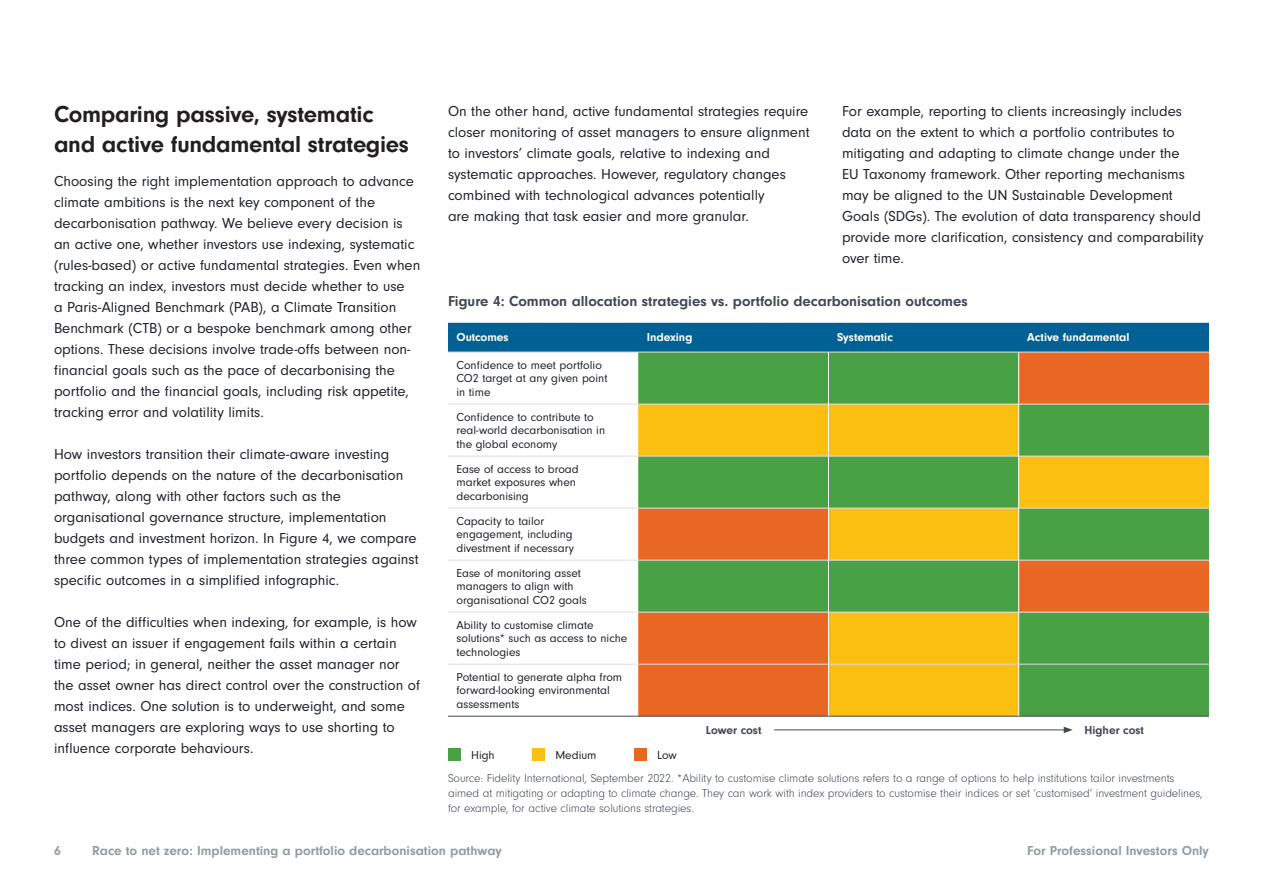
<style>
.page{position:relative;width:1263px;height:893px;background:#fff}
.page>*{position:absolute;margin:0;border:0;box-sizing:border-box;transform-origin:0 0}
._16PT_HEADING_1{font:700 24px/30px "Neuzeit Gro";letter-spacing:-.01em;color:#231f20}
.Copy{font:15px/21px "Neuzeit Gro";color:#1e2229}
.Chart_heading_2{font:700 15px "Neuzeit Gro";color:#404855}
.t1{font:700 13.5px "Neuzeit Gro";color:#949ba5}
.Copy-2{font:12px/13.5px "Neuzeit Gro";color:#1e2229}
.Chart_Source{font:300 12px/15px "Neuzeit Gro";letter-spacing:-.005em;color:#404855}
.Copy-3{font:700 12px "Neuzeit Gro";color:#fff}
.Copy-4{font:700 12px "Neuzeit Gro";color:#404855}
.s1{color:#fff}
</style>
<div class="page">
<div style="left:448px;top:323px;width:761px;height:29px;background:#016194"></div>
<svg style="left:638px;top:353px;width:571px;height:51px;fill:#49a145"></svg>
<svg style="left:638px;top:405px;width:571px;height:311px"></svg>
<hr style="left:448px;top:352px;width:190px;height:1px;background:#dddee0">
<hr style="left:638px;top:352px;width:190px;height:1px;background:#dddee0">
<hr style="left:828px;top:352px;width:191px;height:1px;background:#dddee0">
<hr style="left:1019px;top:352px;width:190px;height:1px;background:#dddee0">
<hr style="left:448px;top:404px;width:190px;height:1px;background:#dddee0">
<hr style="left:638px;top:404px;width:190px;height:1px;background:#dddee0">
<hr style="left:829px;top:404px;width:189px;height:1px;background:#dddee0">
<hr style="left:1019px;top:404px;width:190px;height:1px;background:#dddee0">
<hr style="left:448px;top:456px;width:190px;height:1px;background:#dddee0">
<hr style="left:638px;top:456px;width:190px;height:1px;background:#dddee0">
<hr style="left:829px;top:456px;width:189px;height:1px;background:#dddee0">
<hr style="left:1019px;top:456px;width:190px;height:1px;background:#dddee0">
<hr style="left:448px;top:508px;width:190px;height:1px;background:#dddee0">
<hr style="left:638px;top:508px;width:190px;height:1px;background:#dddee0">
<hr style="left:829px;top:508px;width:189px;height:1px;background:#dddee0">
<hr style="left:1019px;top:508px;width:190px;height:1px;background:#dddee0">
<hr style="left:448px;top:560px;width:190px;height:1px;background:#dddee0">
<hr style="left:638px;top:560px;width:190px;height:1px;background:#dddee0">
<hr style="left:829px;top:560px;width:189px;height:1px;background:#dddee0">
<hr style="left:1019px;top:560px;width:190px;height:1px;background:#dddee0">
<hr style="left:448px;top:612px;width:190px;height:1px;background:#dddee0">
<hr style="left:638px;top:612px;width:190px;height:1px;background:#dddee0">
<hr style="left:829px;top:612px;width:189px;height:1px;background:#dddee0">
<hr style="left:1019px;top:612px;width:190px;height:1px;background:#dddee0">
<hr style="left:448px;top:664px;width:190px;height:1px;background:#dddee0">
<hr style="left:638px;top:664px;width:190px;height:1px;background:#dddee0">
<hr style="left:829px;top:664px;width:189px;height:1px;background:#dddee0">
<hr style="left:1019px;top:664px;width:190px;height:1px;background:#dddee0">
<hr style="left:448px;top:716px;width:190px;height:1px;background:#404855">
<hr style="left:638px;top:716px;width:190px;height:1px;background:#404855">
<hr style="left:828px;top:716px;width:191px;height:1px;background:#404855">
<hr style="left:1019px;top:716px;width:190px;height:1px;background:#404855">
<hr style="left:828px;top:352px;width:1px;height:52px;background:#fff">
<hr style="left:1018px;top:352px;width:1px;height:52px;background:#fff">
<hr style="left:828px;top:404px;width:1px;height:52px;background:#fff">
<hr style="left:1018px;top:404px;width:1px;height:52px;background:#fff">
<hr style="left:828px;top:456px;width:1px;height:52px;background:#fff">
<hr style="left:1018px;top:456px;width:1px;height:52px;background:#fff">
<hr style="left:828px;top:508px;width:1px;height:52px;background:#fff">
<hr style="left:1018px;top:508px;width:1px;height:52px;background:#fff">
<hr style="left:828px;top:560px;width:1px;height:52px;background:#fff">
<hr style="left:1018px;top:560px;width:1px;height:52px;background:#fff">
<hr style="left:828px;top:612px;width:1px;height:52px;background:#fff">
<hr style="left:1018px;top:612px;width:1px;height:52px;background:#fff">
<hr style="left:828px;top:664px;width:1px;height:52px;background:#fff">
<hr style="left:1018px;top:664px;width:1px;height:52px;background:#fff">
<div style="left:448px;top:748px;width:13px;height:13px;background:#49a145"></div>
<div style="left:532px;top:748px;width:13px;height:13px;background:#fbbf12"></div>
<div style="left:634px;top:748px;width:13px;height:13px;background:#e86823"></div>
<hr style="left:774px;top:729px;width:292px;height:1px;background:#404855">
<svg style="left:1064px;top:727px;width:9px;height:6px"></svg>
<p class="_16PT_HEADING_1" style="left:54px;top:100px;width:356px">Comparing passive, systematic and active fundamental strategies</p>
<p class="Copy" style="left:54px;top:171px;width:368px">Choosing the right implementation approach to advance climate ambitions is the next key component of the decarbonisation pathway. We believe every decision is an active one, whether investors use indexing, systematic (rules-based) or active fundamental strategies. Even when tracking an index, investors must decide whether to use<br>a Paris-Aligned Benchmark (PAB), a Climate Transition Benchmark (CTB) or a bespoke benchmark among other options. These decisions involve trade-offs between non&shy;financial goals such as the pace of decarbonising the portfolio and the financial goals, including risk appetite, tracking error and volatility limits.</p>
<p class="Copy" style="left:54px;top:444px;width:366px">How investors transition their climate-aware investing portfolio depends on the nature of the decarbonisation pathway, along with other factors such as the organisational governance structure, implementation budgets and investment horizon. In Figure 4, we compare three common types of implementation strategies against specific outcomes in a simplified infographic.</p>
<p class="Copy" style="left:54px;top:612px;width:367px">One of the difficulties when indexing, for example, is how to divest an issuer if engagement fails within a certain time period; in general, neither the asset manager nor the asset owner has direct control over the construction of most indices. One solution is to underweight, and some asset managers are exploring ways to use shorting to influence corporate behaviours.</p>
<p class="Copy" style="left:448px;top:101px;width:363px">On the other hand, active fundamental strategies require closer monitoring of asset managers to ensure alignment to investors’ climate goals, relative to indexing and systematic approaches. However, regulatory changes combined with technological advances potentially<br>are making that task easier and more granular.</p>
<p class="Copy" style="left:842px;top:101px;width:363px">For example, reporting to clients increasingly includes data on the extent to which a portfolio contributes to mitigating and adapting to climate change under the<br>EU Taxonomy framework. Other reporting mechanisms may be aligned to the UN Sustainable Development Goals (SDGs). The evolution of data transparency should provide more clarification, consistency and comparability over time.</p>
<p class="Chart_heading_2" style="left:448px;top:292px;width:521px">Figure 4: Common allocation strategies vs. portfolio decarbonisation outcomes</p>
<p class="Copy-3" style="left:456px;top:331px;width:54px">Outcomes</p>
<p class="Copy-3" style="left:647px;top:331px;width:47px">Indexing</p>
<p class="Copy-3" style="left:837px;top:331px;width:57px">Systematic</p>
<p class="Copy-3" style="left:1027px;top:331px;width:104px">Active fundamental</p>
<p class="Copy-2" style="left:456px;top:358px;width:147px">Confidence to meet portfolio</p>
<p class="Copy-2" style="left:456px;top:372px;width:152px">CO2 target at any given point</p>
<p class="Copy-2" style="left:456px;top:385px;width:35px">in time</p>
<p class="Copy-2" style="left:456px;top:410px;width:139px">Confidence to contribute to</p>
<p class="Copy-2" style="left:456px;top:424px;width:150px">real-world decarbonisation in</p>
<p class="Copy-2" style="left:456px;top:437px;width:102px">the global economy</p>
<p class="Copy-2" style="left:456px;top:462px;width:124px">Ease of access to broad market exposures when</p>
<p class="Copy-2" style="left:456px;top:489px;width:74px">decarbonising</p>
<p class="Copy-2" style="left:456px;top:514px;width:89px">Capacity to tailor</p>
<p class="Copy-2" style="left:456px;top:528px;width:119px">engagement, including divestment if necessary</p>
<p class="Copy-2" style="left:456px;top:566px;width:132px">Ease of monitoring asset managers to align with organisational CO2 goals</p>
<p class="Copy-2" style="left:456px;top:618px;width:172px">Ability to customise climate solutions* such as access to niche technologies <span class="s1">Systematic</span></p>
<p class="Copy-2" style="left:456px;top:670px;width:167px">Potential to generate alpha from forward-looking environmental assessments</p>
<p class="Copy-2" style="left:471px;top:748px;width:25px">High</p>
<p class="Copy-2" style="left:555px;top:748px;width:43px">Medium</p>
<p class="Copy-2" style="left:657px;top:748px;width:21px">Low</p>
<p class="Copy-4" style="left:706px;top:723px;width:57px">Lower cost</p>
<p class="Copy-4" style="left:1084px;top:723px;width:61px">Higher cost</p>
<p class="Chart_Source" style="left:448px;top:770px;width:756px">Source: Fidelity International, September 2022. *Ability to customise climate solutions refers to a range of options to help institutions tailor investments aimed at mitigating or adapting to climate change. They can work with index providers to customise their indices or set ‘customised’ investment guidelines, for example, for active climate solutions strategies.</p>
<p class="t1" style="left:54px;top:843px;width:8px">6</p>
<p class="t1" style="left:92px;top:843px;width:411px">Race to net zero: Implementing a portfolio decarbonisation pathway</p>
<p class="t1" style="left:1027px;top:843px;width:183px">For Professional Investors Only</p>
</div>
